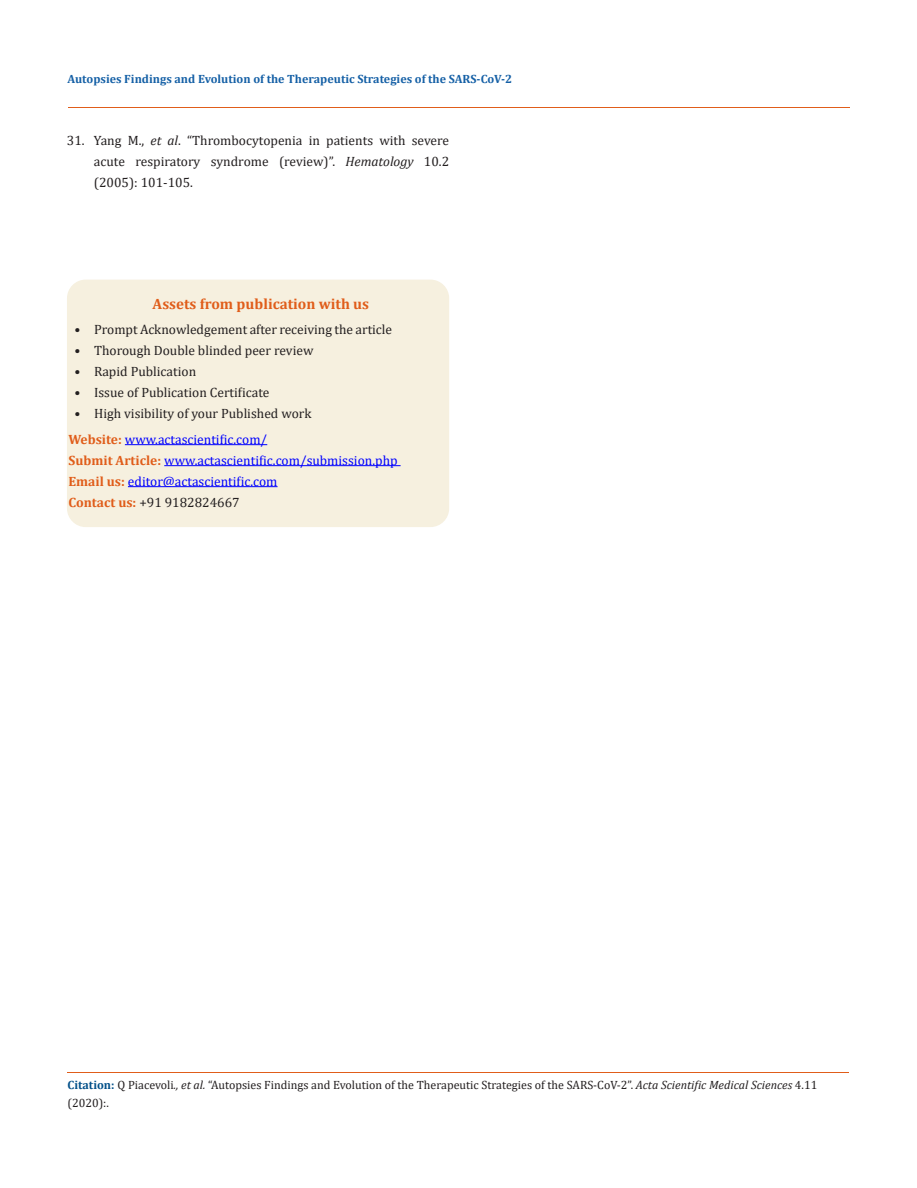
<style>
.page{position:relative;width:917px;height:1188px;background:#fff}
.page>*{position:absolute;margin:0;border:0;box-sizing:border-box;transform-origin:0 0}
.t1{font:700 15px "Cambria";color:#e05d1a}
.t2{font:13.5px/21px "Cambria";color:#231f20;text-align:justify}
.t3{font:13.5px "Cambria";color:#00f}
.t4{font:12px/18px "Cambria";color:#231f20}
.t5{font:700 12px "Cambria";color:#1560a6}
.s1{font-style:italic}
.s2{font-weight:700;color:#e05d1a}
.s3{font-weight:700;color:#035089}
</style>
<div class="page">
<hr style="left:68px;top:1072px;width:781px;height:1px;background:#e05d1a">
<div style="left:68px;top:280px;width:380px;height:246px;background:#f6f0df;border-radius:18px"></div>
<div style="left:67px;top:280px;width:382px;height:247px;border:2px solid #f6f0df;border-radius:18px"></div>
<hr style="left:125px;top:444px;width:142px;height:1px;background:#00f">
<hr style="left:164px;top:465px;width:236px;height:1px;background:#00f">
<hr style="left:128px;top:486px;width:149px;height:1px;background:#00f">
<hr style="left:68px;top:108px;width:781px;height:1px;background:#e05d1a">
<p class="t5" style="left:68px;top:70px;width:446px">Autopsies Findings and Evolution of the Therapeutic Strategies of the SARS-CoV-2</p>
<p class="t2" style="left:94px;top:130px;width:357px;text-indent:-27px">31. Yang M., <span class="s1">et al</span>. “Thrombocytopenia in patients with severe acute respiratory syndrome (review)”. <span class="s1">Hematology</span> 10.2 (2005): 101-105.</p>
<p class="t1" style="left:153px;top:293px;width:218px">Assets from publication with us</p>
<p class="t2" style="left:75px;top:319px;width:319px">• Prompt Acknowledgement after receiving the article</p>
<p class="t2" style="left:75px;top:340px;width:240px">• Thorough Double blinded peer review</p>
<p class="t2" style="left:75px;top:361px;width:123px">• Rapid Publication</p>
<p class="t2" style="left:75px;top:382px;width:196px">• Issue of Publication Certificate</p>
<p class="t2" style="left:75px;top:403px;width:238px">• High visibility of your Published work</p>
<p class="t3" style="left:68px;top:431px;width:200px"><span class="s2">Website:</span> www.actascientific.com/</p>
<p class="t3" style="left:68px;top:452px;width:330px"><span class="s2">Submit Article:</span> www.actascientific.com/submission.php</p>
<p class="t3" style="left:68px;top:473px;width:210px"><span class="s2">Email us:</span> editor@actascientific.com</p>
<p class="t2" style="left:68px;top:492px;width:173px"><span class="s2">Contact us:</span> +91 9182824667</p>
<p class="t4" style="left:68px;top:1076px;width:751px"><span class="s3">Citation:</span> Q Piacevoli<span class="s1">., et al.</span> “Autopsies Findings and Evolution of the Therapeutic Strategies of the SARS-CoV-2”. <span class="s1">Acta Scientific Medical Sciences</span> 4.11 (2020):.</p>
</div>
